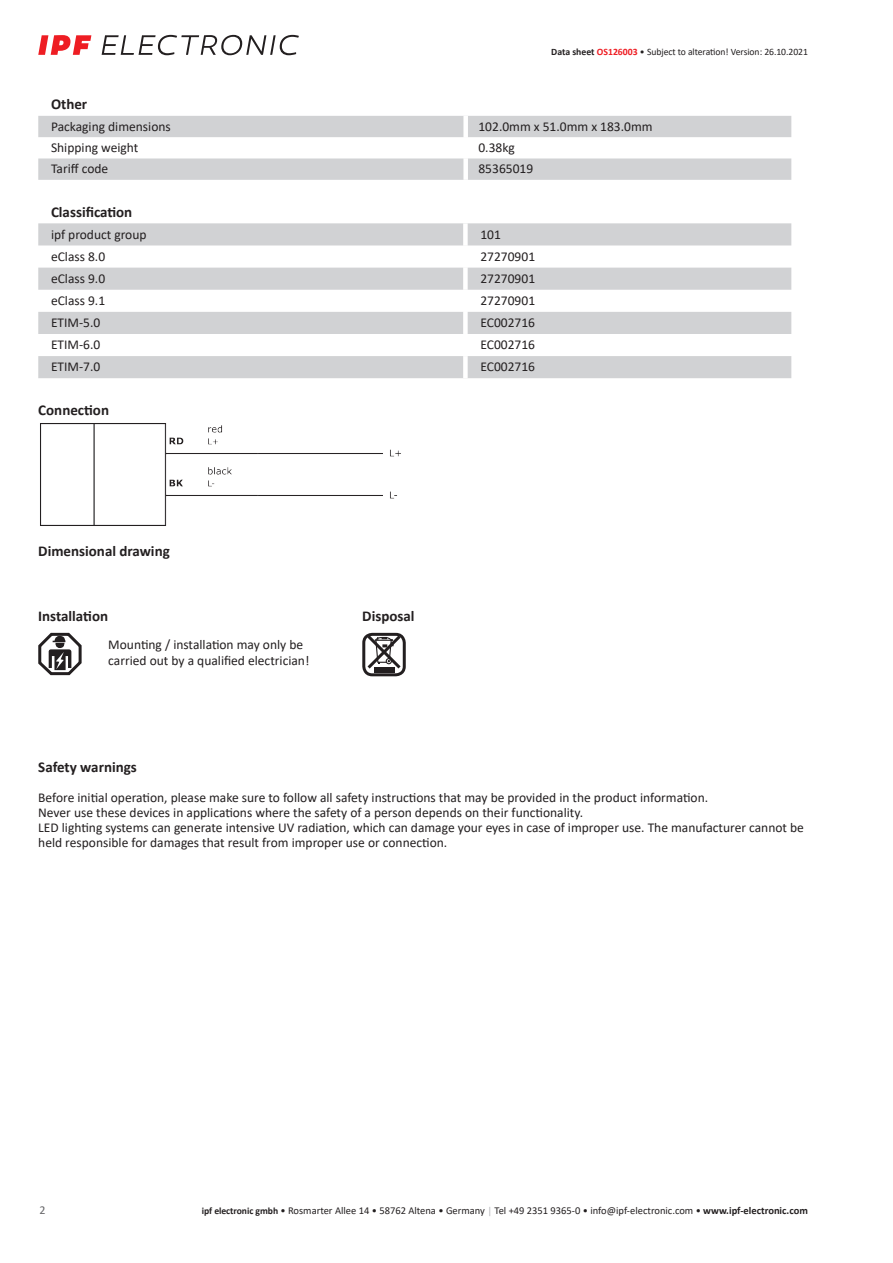
<style>
.page{position:relative;width:893px;height:1263px;background:#fff}
.page>*{position:absolute;margin:0;border:0;box-sizing:border-box;transform-origin:0 0}
.t1{font:700 15px "Calibri";color:#231f20}
.t2{font:13.5px/15px "Calibri";color:#231f20}
.t3{font:12px "Calibri";color:#636366}
.t4{font:10.5px "Calibri";color:#231f20}
.t5{font:9.75px "Calibri";letter-spacing:-.005em;color:#231f20}
.s1{font-weight:700}
.s2{font-weight:700;color:#ee1d23}
.s3{font-weight:700;font-size:9.75px}
.s4{font-size:9.75px;color:#a8a9ad}
</style>
<div class="page">
<svg style="left:102px;top:35px;width:197px;height:20px"></svg>
<svg style="left:38px;top:35px;width:53px;height:20px"></svg>
<svg style="left:38px;top:116px;width:753px;height:64px;fill:#d1d2d4"></svg>
<div style="left:463px;top:116px;width:5px;height:21px;background:#fff"></div>
<div style="left:463px;top:137px;width:5px;height:21px;background:#fff"></div>
<div style="left:463px;top:158px;width:5px;height:22px;background:#fff"></div>
<svg style="left:38px;top:223px;width:753px;height:155px;fill:#d1d2d4"></svg>
<div style="left:463px;top:223px;width:5px;height:22px;background:#fff"></div>
<div style="left:463px;top:245px;width:5px;height:23px;background:#fff"></div>
<div style="left:463px;top:268px;width:5px;height:22px;background:#fff"></div>
<div style="left:463px;top:290px;width:5px;height:22px;background:#fff"></div>
<div style="left:463px;top:312px;width:5px;height:22px;background:#fff"></div>
<div style="left:463px;top:334px;width:5px;height:22px;background:#fff"></div>
<div style="left:463px;top:356px;width:5px;height:22px;background:#fff"></div>
<img style="left:40px;top:423px;width:361px;height:103px">
<svg style="left:38px;top:632px;width:44px;height:44px"></svg>
<div style="left:362px;top:633px;width:44px;height:43px;border:3px solid #231f20;border-radius:9px"></div>
<div style="left:374px;top:667px;width:20px;height:6px;background:#231f20"></div>
<svg style="left:364px;top:632px;width:40px;height:40px"></svg>
<p class="t5" style="left:551px;top:45px;width:258px"><span class="s1">Data sheet</span> <span class="s2">OS126003</span> • Subject to alteration! Version: 26.10.2021</p>
<p class="t1" style="left:51px;top:94px;width:38px">Other</p>
<p class="t2" style="left:51px;top:118px;width:121px">Packaging dimensions</p>
<p class="t2" style="left:478px;top:118px;width:176px">102.0mm x 51.0mm x 183.0mm</p>
<p class="t2" style="left:51px;top:140px;width:89px">Shipping weight</p>
<p class="t2" style="left:478px;top:140px;width:38px">0.38kg</p>
<p class="t2" style="left:51px;top:161px;width:59px">Tariff code</p>
<p class="t2" style="left:478px;top:161px;width:56px">85365019</p>
<p class="t1" style="left:51px;top:201px;width:83px">Classification</p>
<p class="t2" style="left:51px;top:226px;width:97px">ipf product group</p>
<p class="t2" style="left:480px;top:226px;width:22px">101</p>
<p class="t2" style="left:51px;top:248px;width:56px">eClass 8.0</p>
<p class="t2" style="left:480px;top:248px;width:56px">27270901</p>
<p class="t2" style="left:51px;top:271px;width:56px">eClass 9.0</p>
<p class="t2" style="left:480px;top:271px;width:56px">27270901</p>
<p class="t2" style="left:51px;top:293px;width:56px">eClass 9.1</p>
<p class="t2" style="left:480px;top:293px;width:56px">27270901</p>
<p class="t2" style="left:51px;top:315px;width:51px">ETIM-5.0</p>
<p class="t2" style="left:480px;top:315px;width:56px">EC002716</p>
<p class="t2" style="left:51px;top:337px;width:51px">ETIM-6.0</p>
<p class="t2" style="left:480px;top:337px;width:56px">EC002716</p>
<p class="t2" style="left:51px;top:359px;width:51px">ETIM-7.0</p>
<p class="t2" style="left:480px;top:359px;width:56px">EC002716</p>
<p class="t1" style="left:38px;top:400px;width:72px">Connection</p>
<p class="t1" style="left:38px;top:541px;width:133px">Dimensional drawing</p>
<p class="t1" style="left:38px;top:605px;width:71px">Installation</p>
<p class="t1" style="left:362px;top:605px;width:54px">Disposal</p>
<p class="t2" style="left:108px;top:635px;width:203px;line-height:16.5px">Mounting / installation may only be carried out by a qualified electrician!</p>
<p class="t1" style="left:38px;top:756px;width:100px">Safety warnings</p>
<p class="t2" style="left:38px;top:789px;width:767px">Before initial operation, please make sure to follow all safety instructions that may be provided in the product information.<br>Never use these devices in applications where the safety of a person depends on their functionality.<br>LED lighting systems can generate intensive UV radiation, which can damage your eyes in case of improper use. The manufacturer cannot be held responsible for damages that result from improper use or connection.</p>
<p class="t3" style="left:39px;top:1201px;width:8px">2</p>
<p class="t4" style="left:202px;top:1203px;width:608px"><span class="s3">ipf electronic gmbh</span> • Rosmarter Allee 14 • 58762 Altena • Germany <span class="s4">│</span> Tel +49 2351 9365-0 • info@ipf-electronic.com • <span class="s1">www.ipf-electronic.com</span></p>
</div>
